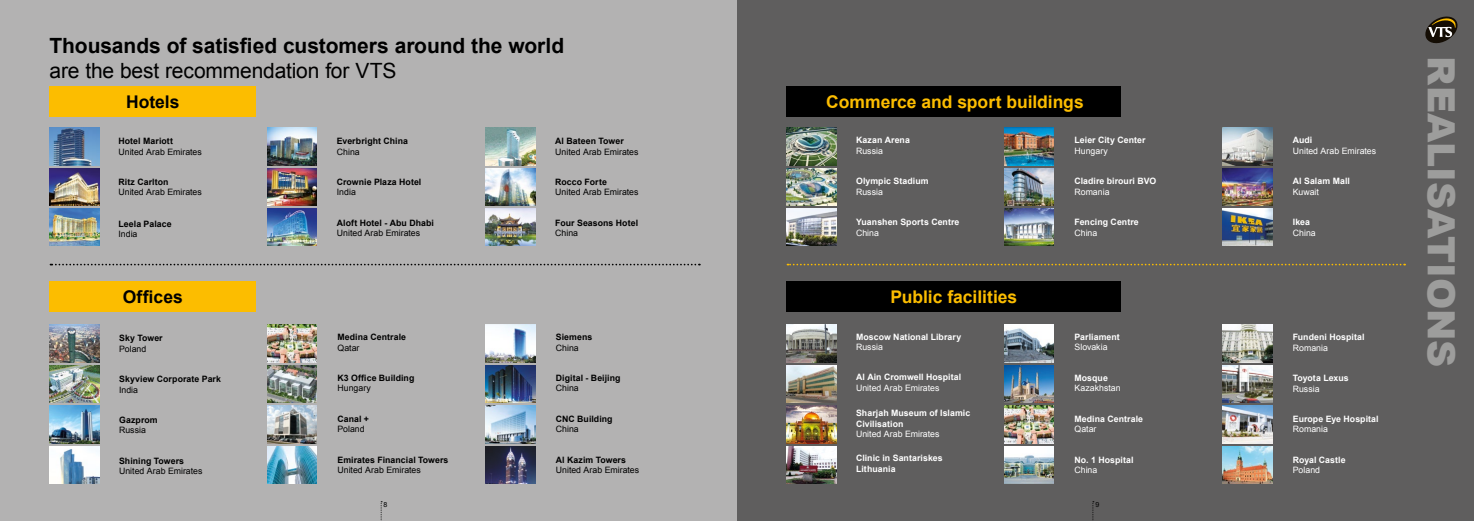
<style>
.page{position:relative;width:1474px;height:521px;background:#fff}
.page>*{position:absolute;margin:0;border:0;box-sizing:border-box;transform-origin:0 0}
.t1{font:900 37.62px "Arial";color:#9d9d9c}
.t2{font:700 21px "Arial";letter-spacing:-.005em;color:#000}
.t3{font:21px "Arial";letter-spacing:-.01em;color:#000}
.t4{font:700 17.5px "Arial";color:#fcbd00}
.t5{font:700 17.5px "Arial";color:#000}
.t6{font:700 8.75px/10.5px "Arial";letter-spacing:.01em;color:#fff}
.t7{font:700 8.75px "Arial";letter-spacing:.01em;color:#000}
.t8{font:8.75px "Arial";color:#000}
.t9{font:8.75px "Arial";color:#fff}
.t10{font:7px "Arial";color:#000}
</style>
<div class="page">
<div style="left:0;top:0;width:737px;height:521px;background:#b3b2b2"></div>
<div style="left:50px;top:86px;width:206px;height:31px;background:#fcbd00"></div>
<div style="left:50px;top:282px;width:206px;height:30px;background:#fcbd00"></div>
<img style="left:50px;top:128px;width:49px;height:37px">
<svg style="left:50px;top:264px;width:650px;height:1px"></svg>
<img style="left:485px;top:406px;width:50px;height:37px">
<img style="left:485px;top:446px;width:50px;height:37px">
<img style="left:50px;top:168px;width:49px;height:38px">
<img style="left:50px;top:209px;width:49px;height:37px">
<img style="left:267px;top:128px;width:49px;height:37px">
<img style="left:267px;top:168px;width:49px;height:38px">
<img style="left:267px;top:209px;width:49px;height:37px">
<img style="left:485px;top:128px;width:50px;height:37px">
<img style="left:485px;top:168px;width:50px;height:38px">
<img style="left:485px;top:209px;width:50px;height:37px">
<img style="left:50px;top:325px;width:49px;height:37px">
<img style="left:50px;top:365px;width:49px;height:38px">
<img style="left:50px;top:406px;width:49px;height:37px">
<img style="left:50px;top:446px;width:49px;height:37px">
<img style="left:267px;top:325px;width:49px;height:37px">
<img style="left:267px;top:365px;width:49px;height:37px">
<img style="left:267px;top:406px;width:49px;height:37px">
<img style="left:267px;top:446px;width:49px;height:37px">
<img style="left:485px;top:365px;width:50px;height:38px">
<img style="left:485px;top:325px;width:50px;height:37px">
<svg style="left:381px;top:501px;width:1px;height:20px"></svg>
<div style="left:737px;top:0;width:736px;height:521px;background:#5f5e5e"></div>
<div style="left:786px;top:282px;width:335px;height:30px;background:#000"></div>
<img style="left:786px;top:365px;width:50px;height:37px">
<svg style="left:787px;top:264px;width:617px;height:1px"></svg>
<img style="left:1222px;top:128px;width:50px;height:37px">
<img style="left:1222px;top:168px;width:50px;height:38px">
<img style="left:1222px;top:209px;width:50px;height:37px">
<img style="left:1222px;top:365px;width:50px;height:38px">
<img style="left:1222px;top:406px;width:50px;height:37px">
<img style="left:1222px;top:446px;width:50px;height:37px">
<img style="left:1222px;top:325px;width:50px;height:37px">
<img style="left:1004px;top:365px;width:49px;height:38px">
<div style="left:786px;top:86px;width:335px;height:31px;background:#000"></div>
<img style="left:786px;top:128px;width:50px;height:37px">
<img style="left:786px;top:168px;width:50px;height:38px">
<img style="left:786px;top:209px;width:50px;height:37px">
<img style="left:1004px;top:128px;width:49px;height:37px">
<img style="left:1004px;top:168px;width:49px;height:38px">
<img style="left:1004px;top:209px;width:49px;height:37px">
<img style="left:786px;top:325px;width:50px;height:37px">
<img style="left:786px;top:406px;width:50px;height:37px">
<img style="left:786px;top:446px;width:50px;height:37px">
<img style="left:1004px;top:325px;width:49px;height:37px">
<img style="left:1004px;top:446px;width:49px;height:37px">
<img style="left:1004px;top:406px;width:49px;height:37px">
<svg style="left:1092px;top:501px;width:1px;height:19px"></svg>
<svg style="left:1425px;top:16px;width:33px;height:28px"></svg>
<h2 class="t2" style="left:50px;top:31px;width:516px">Thousands of satisfied customers around the world</h2>
<h2 class="t3" style="left:50px;top:57px;width:348px">are the best recommendation for VTS</h2>
<h3 class="t5" style="left:126px;top:90px;width:55px">Hotels</h3>
<p class="t7" style="left:118px;top:135px;width:56px">Hotel Mariott</p>
<p class="t8" style="left:118px;top:146px;width:85px">United Arab Emirates</p>
<p class="t7" style="left:118px;top:176px;width:52px">Ritz Carlton</p>
<p class="t8" style="left:118px;top:187px;width:85px">United Arab Emirates</p>
<p class="t7" style="left:118px;top:218px;width:55px">Leela Palace</p>
<p class="t8" style="left:118px;top:229px;width:21px">India</p>
<h3 class="t5" style="left:123px;top:285px;width:62px">Offices</h3>
<p class="t7" style="left:119px;top:332px;width:45px">Sky Tower</p>
<p class="t8" style="left:119px;top:343px;width:29px">Poland</p>
<p class="t7" style="left:119px;top:373px;width:103px">Skyview Corporate Park</p>
<p class="t8" style="left:119px;top:384px;width:21px">India</p>
<p class="t7" style="left:119px;top:414px;width:40px">Gazprom</p>
<p class="t8" style="left:119px;top:424px;width:28px">Russia</p>
<p class="t7" style="left:119px;top:455px;width:67px">Shining Towers</p>
<p class="t8" style="left:119px;top:465px;width:85px">United Arab Emirates</p>
<p class="t7" style="left:337px;top:135px;width:73px">Everbright China</p>
<p class="t8" style="left:337px;top:146px;width:24px">China</p>
<p class="t7" style="left:337px;top:176px;width:86px">Crownie Plaza Hotel</p>
<p class="t8" style="left:337px;top:187px;width:21px">India</p>
<p class="t7" style="left:337px;top:217px;width:99px">Aloft Hotel - Abu Dhabi</p>
<p class="t8" style="left:337px;top:227px;width:85px">United Arab Emirates</p>
<p class="t7" style="left:337px;top:331px;width:70px">Medina Centrale</p>
<p class="t8" style="left:337px;top:342px;width:24px">Qatar</p>
<p class="t7" style="left:337px;top:372px;width:78px">K3 Office Building</p>
<p class="t8" style="left:337px;top:382px;width:35px">Hungary</p>
<p class="t7" style="left:337px;top:413px;width:33px">Canal +</p>
<p class="t8" style="left:337px;top:423px;width:29px">Poland</p>
<p class="t7" style="left:337px;top:454px;width:112px">Emirates Financial Towers</p>
<p class="t8" style="left:337px;top:464px;width:85px">United Arab Emirates</p>
<p class="t10" style="left:383px;top:500px;width:5px">8</p>
<p class="t7" style="left:555px;top:135px;width:70px">Al Bateen Tower</p>
<p class="t8" style="left:555px;top:146px;width:85px">United Arab Emirates</p>
<p class="t7" style="left:555px;top:176px;width:53px">Rocco Forte</p>
<p class="t8" style="left:555px;top:187px;width:85px">United Arab Emirates</p>
<p class="t7" style="left:555px;top:217px;width:84px">Four Seasons Hotel</p>
<p class="t8" style="left:555px;top:227px;width:24px">China</p>
<p class="t7" style="left:556px;top:331px;width:38px">Siemens</p>
<p class="t8" style="left:556px;top:342px;width:24px">China</p>
<p class="t7" style="left:556px;top:372px;width:66px">Digital - Beijing</p>
<p class="t8" style="left:556px;top:382px;width:24px">China</p>
<p class="t7" style="left:556px;top:413px;width:58px">CNC Building</p>
<p class="t8" style="left:556px;top:423px;width:24px">China</p>
<p class="t7" style="left:556px;top:454px;width:72px">Al Kazim Towers</p>
<p class="t8" style="left:556px;top:464px;width:85px">United Arab Emirates</p>
<h3 class="t4" style="left:826px;top:90px;width:259px">Commerce and sport buildings</h3>
<p class="t6" style="left:856px;top:135px;width:55px">Kazan Arena</p>
<p class="t9" style="left:856px;top:145px;width:28px">Russia</p>
<p class="t6" style="left:856px;top:176px;width:74px">Olympic Stadium</p>
<p class="t9" style="left:856px;top:186px;width:28px">Russia</p>
<p class="t6" style="left:856px;top:217px;width:105px">Yuanshen Sports Centre</p>
<p class="t9" style="left:856px;top:227px;width:24px">China</p>
<h3 class="t4" style="left:890px;top:285px;width:128px">Public facilities</h3>
<p class="t6" style="left:856px;top:331px;width:107px">Moscow National Library</p>
<p class="t9" style="left:856px;top:341px;width:28px">Russia</p>
<p class="t6" style="left:856px;top:372px;width:107px">Al Ain Cromwell Hospital</p>
<p class="t9" style="left:856px;top:382px;width:85px">United Arab Emirates</p>
<p class="t6" style="left:856px;top:408px;width:116px">Sharjah Museum of Islamic<br>Civilisation</p>
<p class="t9" style="left:856px;top:428px;width:85px">United Arab Emirates</p>
<p class="t6" style="left:856px;top:453px;width:88px">Clinic in Santariskes<br>Lithuania</p>
<p class="t6" style="left:1074px;top:135px;width:73px">Leier City Center</p>
<p class="t9" style="left:1074px;top:145px;width:35px">Hungary</p>
<p class="t6" style="left:1074px;top:176px;width:83px">Cladire birouri BVO</p>
<p class="t9" style="left:1074px;top:186px;width:37px">Romania</p>
<p class="t6" style="left:1074px;top:217px;width:66px">Fencing Centre</p>
<p class="t9" style="left:1074px;top:227px;width:24px">China</p>
<p class="t6" style="left:1074px;top:332px;width:47px">Parliament</p>
<p class="t9" style="left:1074px;top:342px;width:35px">Slovakia</p>
<p class="t6" style="left:1074px;top:373px;width:35px">Mosque</p>
<p class="t9" style="left:1074px;top:382px;width:48px">Kazakhstan</p>
<p class="t6" style="left:1074px;top:414px;width:70px">Medina Centrale</p>
<p class="t9" style="left:1074px;top:423px;width:24px">Qatar</p>
<p class="t6" style="left:1074px;top:454px;width:60px">No. 1 Hospital</p>
<p class="t9" style="left:1074px;top:464px;width:24px">China</p>
<p class="t10" style="left:1095px;top:500px;width:5px">9</p>
<p class="t6" style="left:1292px;top:135px;width:21px">Audi</p>
<p class="t9" style="left:1292px;top:145px;width:85px">United Arab Emirates</p>
<p class="t6" style="left:1292px;top:176px;width:59px">Al Salam Mall</p>
<p class="t9" style="left:1292px;top:186px;width:28px">Kuwait</p>
<p class="t6" style="left:1292px;top:217px;width:19px">Ikea</p>
<p class="t9" style="left:1292px;top:227px;width:24px">China</p>
<p class="t6" style="left:1292px;top:332px;width:73px">Fundeni Hospital</p>
<p class="t9" style="left:1292px;top:342px;width:37px">Romania</p>
<p class="t6" style="left:1292px;top:373px;width:57px">Toyota Lexus</p>
<p class="t9" style="left:1292px;top:383px;width:28px">Russia</p>
<p class="t6" style="left:1292px;top:414px;width:87px">Europe Eye Hospital</p>
<p class="t9" style="left:1292px;top:424px;width:37px">Romania</p>
<p class="t6" style="left:1292px;top:455px;width:54px">Royal Castle</p>
<p class="t9" style="left:1292px;top:464px;width:29px">Poland</p>
<h1 class="t1" style="left:1468px;top:56px;width:312px;rotate:90deg">REALISATIONS</h1>
</div>
